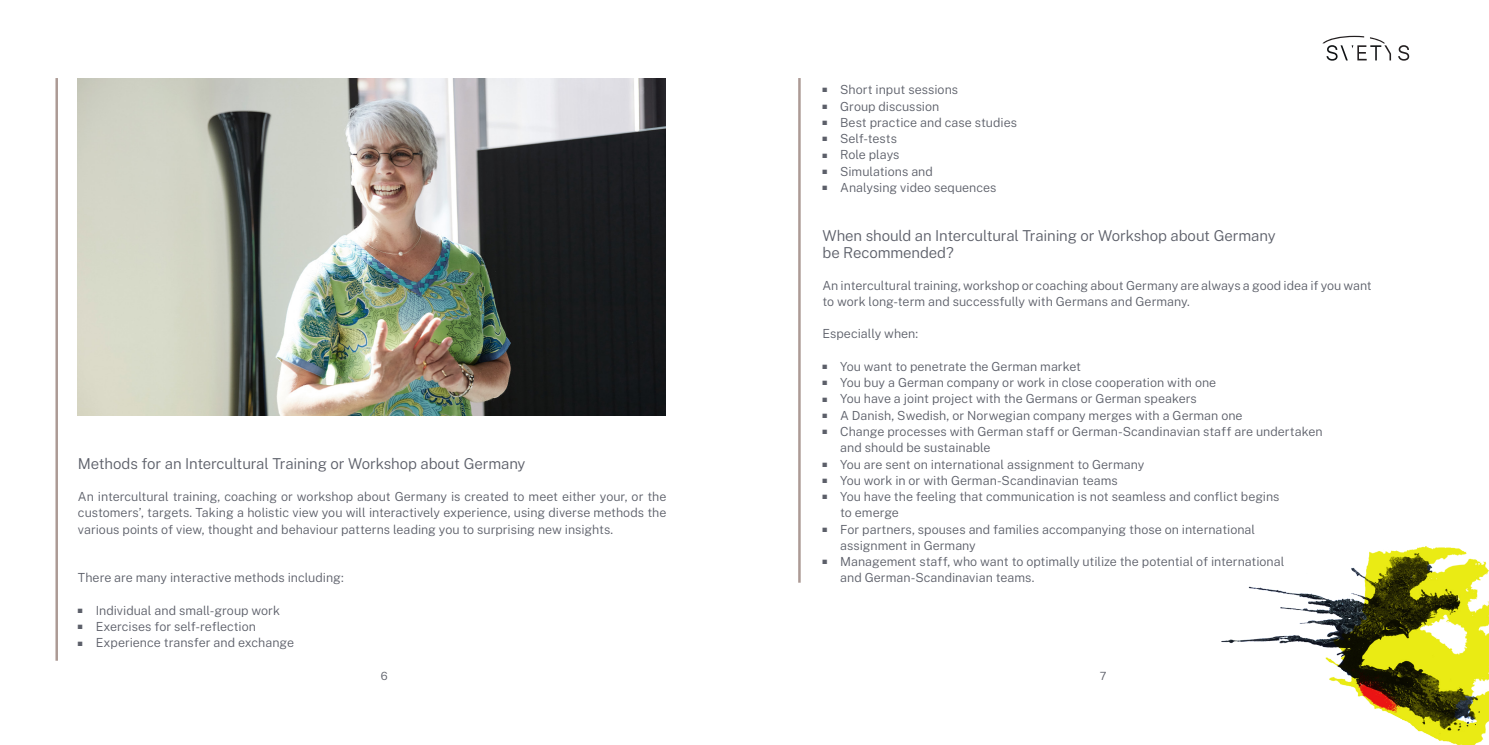
<style>
.page{position:relative;width:1489px;height:745px;background:#fff}
.page>*{position:absolute;margin:0;border:0;box-sizing:border-box;transform-origin:0 0}
.Subheadline{font:300 15px/17.5px "Public Sans";letter-spacing:-.01em;color:#5c5f69}
.Fliesstext{font:300 12.5px/16.2px "Public Sans";color:#5c5f69}
.t1{font:300 11.25px "Public Sans";color:#5c5f69}
</style>
<div class="page">
<hr style="left:55px;top:78px;width:3px;height:582px;background:#ac9a95">
<svg style="left:1398px;top:45px;width:10px;height:16px"></svg>
<svg style="left:1322px;top:36px;width:68px;height:25px"></svg>
<hr style="left:798px;top:78px;width:2px;height:504px;background:#ac9a95">
<img style="left:1221px;top:546px;width:267px;height:198px">
<img style="left:78px;top:79px;width:588px;height:336px">
<p class="Subheadline" style="left:78px;top:453px;width:449px">Methods for an Intercultural Training or Workshop about Germany</p>
<p class="Fliesstext" style="left:78px;top:487px;width:590px;text-align:justify">An intercultural training, coaching or workshop about Germany is created to meet either your, or the customers’, targets. Taking a holistic view you will interactively experience, using diverse methods the various points of view, thought and behaviour patterns leading you to surprising new insights.</p>
<p class="Fliesstext" style="left:78px;top:568px;width:267px">There are many interactive methods including:</p>
<p class="Fliesstext" style="left:78px;top:601px;width:203px">■ Individual and small-group work</p>
<p class="Fliesstext" style="left:78px;top:617px;width:179px">■ Exercises for self-reflection</p>
<p class="Fliesstext" style="left:78px;top:633px;width:218px">■ Experience transfer and exchange</p>
<p class="Fliesstext" style="left:822px;top:81px;width:137px">■ Short input sessions</p>
<p class="Fliesstext" style="left:822px;top:97px;width:118px">■ Group discussion</p>
<p class="Fliesstext" style="left:822px;top:113px;width:196px">■ Best practice and case studies</p>
<p class="Fliesstext" style="left:822px;top:130px;width:76px">■ Self-tests</p>
<p class="Fliesstext" style="left:822px;top:146px;width:79px">■ Role plays</p>
<p class="Fliesstext" style="left:822px;top:162px;width:112px">■ Simulations and</p>
<p class="Fliesstext" style="left:822px;top:178px;width:176px">■ Analysing video sequences</p>
<p class="Subheadline" style="left:822px;top:225px;width:454px">When should an Intercultural Training or Workshop about Germany be Recommended?</p>
<p class="Fliesstext" style="left:822px;top:276px;width:551px">An intercultural training, workshop or coaching about Germany are always a good idea if you want to work long-term and successfully with Germans and Germany.</p>
<p class="Fliesstext" style="left:822px;top:325px;width:97px">Especially when:</p>
<p class="Fliesstext" style="left:822px;top:357px;width:260px">■ You want to penetrate the German market</p>
<p class="Fliesstext" style="left:822px;top:373px;width:395px">■ You buy a German company or work in close cooperation with one</p>
<p class="Fliesstext" style="left:822px;top:390px;width:376px">■ You have a joint project with the Germans or German speakers</p>
<p class="Fliesstext" style="left:822px;top:406px;width:421px">■ A Danish, Swedish, or Norwegian company merges with a German one</p>
<p class="Fliesstext" style="left:840px;top:422px;width:484px;text-indent:-18px">■ Change processes with German staff or German-Scandinavian staff are undertaken and should be sustainable</p>
<p class="Fliesstext" style="left:822px;top:455px;width:323px">■ You are sent on international assignment to Germany</p>
<p class="Fliesstext" style="left:822px;top:471px;width:297px">■ You work in or with German-Scandinavian teams</p>
<p class="Fliesstext" style="left:840px;top:487px;width:441px;text-indent:-18px">■ You have the feeling that communication is not seamless and conflict begins to emerge</p>
<p class="Fliesstext" style="left:840px;top:520px;width:416px;text-indent:-18px">■ For partners, spouses and families accompanying those on international assignment in Germany</p>
<p class="Fliesstext" style="left:840px;top:552px;width:445px;text-indent:-18px">■ Management staff, who want to optimally utilize the potential of international and German-Scandinavian teams.</p>
<p class="t1" style="left:381px;top:667px;width:8px">6</p>
<p class="t1" style="left:1099px;top:667px;width:8px">7</p>
</div>
